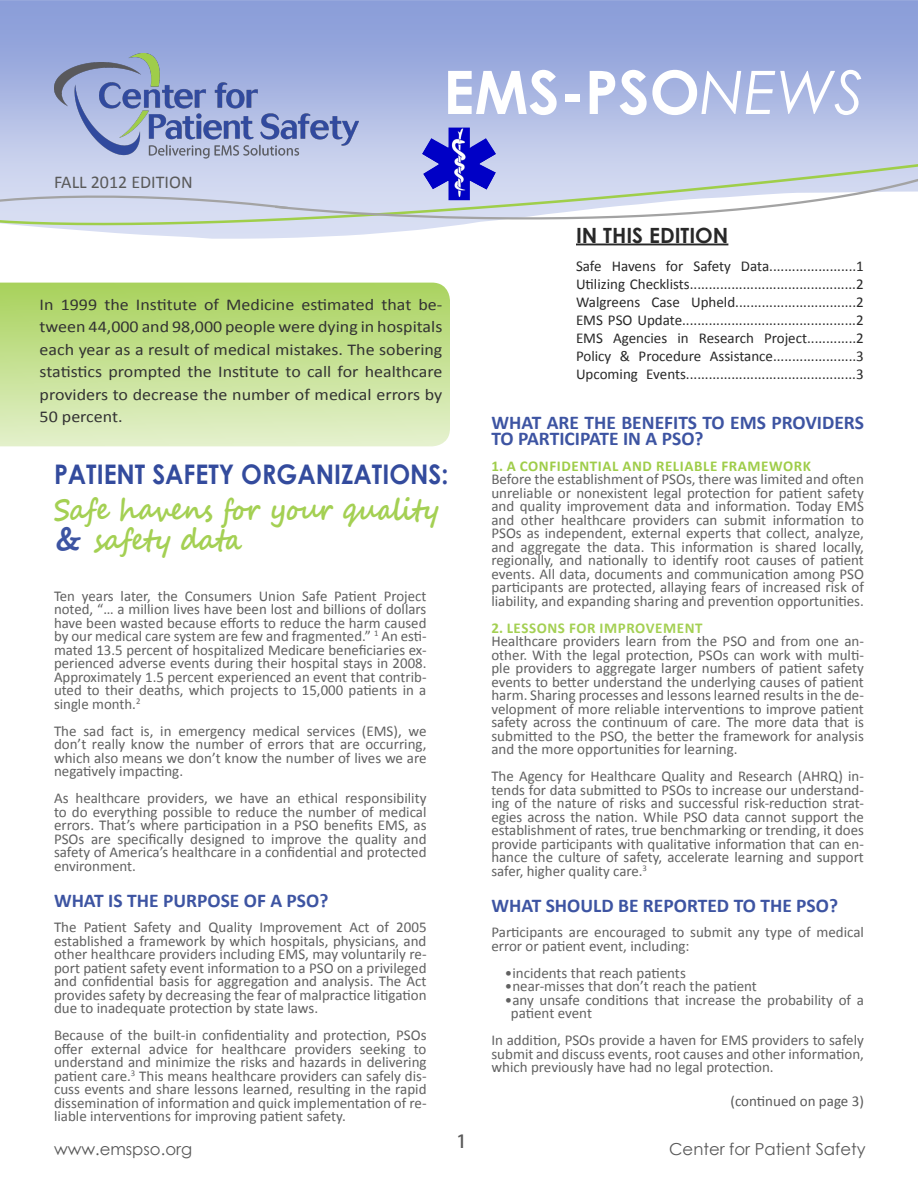
<style>
.page{position:relative;width:918px;height:1188px;background:#fff}
.page>*{position:absolute;margin:0;border:0;box-sizing:border-box;transform-origin:0 0}
.t1{font:700 60px "Century Gothic";color:#fff}
.t2{font:700 30px "Segoe Script";letter-spacing:-.03em;color:#a4d053;scale:.88 1}
.t3{font:700 30px "Segoe Script";letter-spacing:-.03em;color:#a4d053;scale:.9 1}
.t4{font:700 27px "Century Gothic";color:#334b9d;scale:.92 1}
.t5{font:700 21px "Century Gothic";color:#282828}
.t6{font:700 19.5px/16.5px "Calibri";color:#3d54a2}
.t7{font:18px "Calibri";color:#595959}
.t8{font:700 18px "Adobe Fan Heiti Std";color:#595959}
.t9{font:16.5px/22.5px "Calibri";color:#333;text-align:justify;scale:1.09 1}
.t10{font:16.5px "Century Gothic";color:#595959}
.t11{font:15px/13.5px "Calibri";color:#616161;text-align:justify}
.t12{font:15px "Calibri";color:#282828}
.t13{font:700 15px "Calibri";letter-spacing:.04em;color:#9fcd4a}
.t14{font:700 15px "Calibri";letter-spacing:.04em;color:#a4d053}
.t15{font:15px "Calibri";color:#595959}
.s1{font-weight:400;font-style:italic}
.s2{font-size:31.5px;color:#3d54a2}
</style>
<div class="page">
<svg style="left:0;top:0;width:918px;height:157px;background:#9dacde"></svg>
<hr style="left:576px;top:244px;width:152px;height:1px;background:#282828">
<div style="left:0;top:157px;width:351px;height:81px;background:#cdd5ee"></div>
<svg style="left:271px;top:142px;width:647px;height:93px"></svg>
<svg style="left:0;top:184px;width:292px;height:55px;background:#d4dce8"></svg>
<img style="left:54px;top:54px;width:305px;height:105px">
<img style="left:427px;top:128px;width:21px;height:20px">
<svg style="left:0;top:283px;width:450px;height:163px;background:#c6e194"></svg>
<p class="t7" style="left:54px;top:170px;width:140px">FALL 2012 EDITION</p>
<p class="t1" style="left:443px;top:47px;width:422px">EMS-PSO<span class="s1">NEWS</span></p>
<p class="t9" style="left:40px;top:293px;width:371px">In 1999 the Institute of Medicine estimated that be&shy;tween 44,000 and 98,000 people were dying in hospitals each year as a result of medical mistakes. The sobering statistics prompted the Institute to call for healthcare providers to decrease the number of medical errors by 50 percent.</p>
<p class="t4" style="left:54px;top:454px;width:430px">PATIENT SAFETY ORGANIZATIONS:</p>
<p class="t2" style="left:54px;top:485px;width:440px">Safe havens for your quality</p>
<p class="t3" style="left:54px;top:515px;width:210px"><span class="s2">&amp;</span> safety data</p>
<p class="t11" style="left:54px;top:589px;width:374px">Ten years later, the Consumers Union Safe Patient Project noted, “… a million lives have been lost and billions of dollars have been wasted because efforts to reduce the harm caused by our medical care system are few and fragmented.” <sup>1</sup> An esti&shy;mated 13.5 percent of hospitalized Medicare beneficiaries ex&shy;perienced adverse events during their hospital stays in 2008.<br>Approximately 1.5 percent experienced an event that contrib&shy;uted to their deaths, which projects to 15,000 patients in a single month.<sup>2</sup></p>
<p class="t11" style="left:54px;top:724px;width:374px">The sad fact is, in emergency medical services (EMS), we don’t really know the number of errors that are occurring, which also means we don’t know the number of lives we are negatively impacting.</p>
<p class="t11" style="left:54px;top:792px;width:374px">As healthcare providers, we have an ethical responsibility to do everything possible to reduce the number of medical errors. That’s where participation in a PSO benefits EMS, as PSOs are specifically designed to improve the quality and safety of America’s healthcare in a confidential and protected environment.</p>
<p class="t6" style="left:54px;top:892px;width:276px">WHAT IS THE PURPOSE OF A PSO?</p>
<p class="t11" style="left:54px;top:921px;width:374px">The Patient Safety and Quality Improvement Act of 2005 established a framework by which hospitals, physicians, and other healthcare providers including EMS, may voluntarily re&shy;port patient safety event information to a PSO on a privileged and confidential basis for aggregation and analysis. The Act provides safety by decreasing the fear of malpractice litigation due to inadequate protection by state laws.</p>
<p class="t11" style="left:54px;top:1029px;width:374px">Because of the built-in confidentiality and protection, PSOs offer external advice for healthcare providers seeking to understand and minimize the risks and hazards in delivering patient care.<sup>3</sup> This means healthcare providers can safely dis&shy;cuss events and share lessons learned, resulting in the rapid dissemination of information and quick implementation of re&shy;liable interventions for improving patient safety.</p>
<p class="t5" style="left:576px;top:219px;width:154px">IN THIS EDITION</p>
<p class="t12" style="left:576px;top:257px;width:289px">Safe Havens for Safety Data.......................1</p>
<p class="t12" style="left:576px;top:275px;width:289px">Utilizing Checklists............................................2</p>
<p class="t12" style="left:576px;top:293px;width:289px">Walgreens Case Upheld................................2</p>
<p class="t12" style="left:576px;top:311px;width:289px">EMS PSO Update..............................................2</p>
<p class="t12" style="left:576px;top:329px;width:289px">EMS Agencies in Research Project.............2</p>
<p class="t12" style="left:576px;top:347px;width:289px">Policy &amp; Procedure Assistance......................3</p>
<p class="t12" style="left:576px;top:365px;width:289px">Upcoming Events.............................................3</p>
<p class="t6" style="left:491px;top:414px;width:374px">WHAT ARE THE BENEFITS TO EMS PROVIDERS<br>TO PARTICIPATE IN A PSO?</p>
<p class="t13" style="left:491px;top:456px;width:321px">1. A CONFIDENTIAL AND RELIABLE FRAMEWORK</p>
<p class="t11" style="left:491px;top:472px;width:374px">Before the establishment of PSOs, there was limited and often unreliable or nonexistent legal protection for patient safety and quality improvement data and information. Today EMS and other healthcare providers can submit information to PSOs as independent, external experts that collect, analyze, and aggregate the data. This information is shared locally, regionally, and nationally to identify root causes of patient events. All data, documents and communication among PSO participants are protected, allaying fears of increased risk of liability, and expanding sharing and prevention opportunities.</p>
<p class="t14" style="left:491px;top:618px;width:213px">2. LESSONS FOR IMPROVEMENT</p>
<p class="t11" style="left:491px;top:634px;width:374px">Healthcare providers learn from the PSO and from one an&shy;other. With the legal protection, PSOs can work with multi&shy;ple providers to aggregate larger numbers of patient safety events to better understand the underlying causes of patient harm. Sharing processes and lessons learned results in the de&shy;velopment of more reliable interventions to improve patient safety across the continuum of care. The more data that is submitted to the PSO, the better the framework for analysis and the more opportunities for learning.</p>
<p class="t11" style="left:491px;top:769px;width:374px">The Agency for Healthcare Quality and Research (AHRQ) in&shy;tends for data submitted to PSOs to increase our understand&shy;ing of the nature of risks and successful risk-reduction strat&shy;egies across the nation. While PSO data cannot support the establishment of rates, true benchmarking or trending, it does provide participants with qualitative information that can en&shy;hance the culture of safety, accelerate learning and support safer, higher quality care.<sup>3</sup></p>
<p class="t6" style="left:491px;top:897px;width:348px">WHAT SHOULD BE REPORTED TO THE PSO?</p>
<p class="t11" style="left:491px;top:925px;width:374px">Participants are encouraged to submit any type of medical error or patient event, including:</p>
<p class="t11" style="left:505px;top:966px;width:182px">•incidents that reach patients</p>
<p class="t11" style="left:505px;top:979px;width:254px">•near-misses that don’t reach the patient</p>
<p class="t11" style="left:511px;top:993px;width:355px;text-indent:-6px">•any unsafe conditions that increase the probability of a patient event</p>
<p class="t11" style="left:491px;top:1033px;width:374px">In addition, PSOs provide a haven for EMS providers to safely submit and discuss events, root causes and other information, which previously have had no legal protection.</p>
<p class="t15" style="left:731px;top:1091px;width:135px">(continued on page 3)</p>
<p class="t8" style="left:457px;top:1131px;width:12px">1</p>
<p class="t10" style="left:54px;top:1138px;width:140px">www.emspso.org</p>
<p class="t10" style="left:669px;top:1138px;width:198px">Center for Patient Safety</p>
</div>
